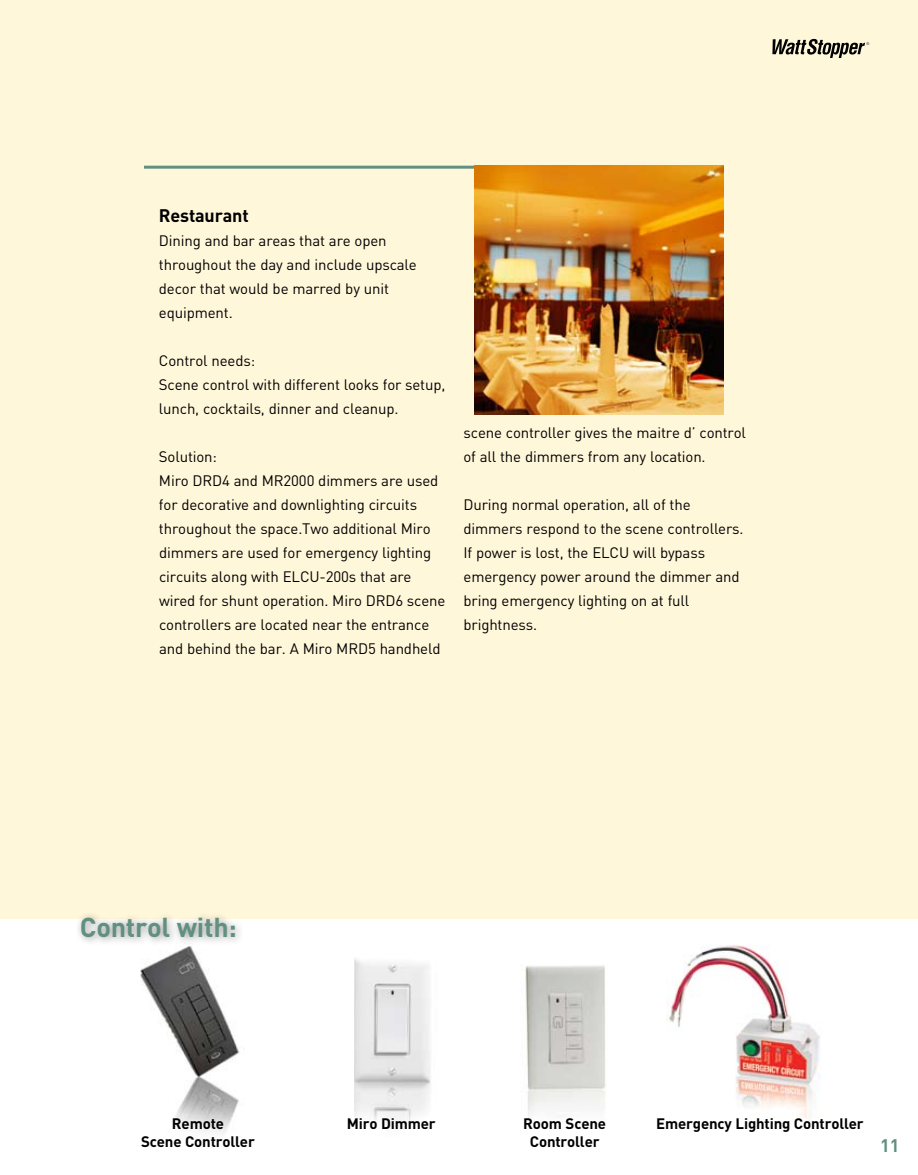
<style>
.page{position:relative;width:918px;height:1175px;background:#fff}
.page>*{position:absolute;margin:0;border:0;box-sizing:border-box;transform-origin:0 0}
.t1{font:700 27px "DINOT";letter-spacing:-.01em;color:#619080}
.t2{font:700 18px "DINOT";letter-spacing:-.01em;color:#000}
.t3{font:700 18px "DINOT";color:#619080}
.t4{font:15px/24px "DINOT";letter-spacing:-.01em;color:#000}
.t5{font:700 15px/18px "DINOT";letter-spacing:-.01em;color:#000;text-align:center}
</style>
<div class="page">
<img style="left:667px;top:945px;width:154px;height:173px">
<div style="left:0;top:0;width:918px;height:918px;background:#fff7da"></div>
<img style="left:525px;top:965px;width:81px;height:153px">
<img style="left:354px;top:958px;width:77px;height:166px">
<img style="left:140px;top:977px;width:100px;height:157px">
<div style="left:75px;top:910px;width:266px;height:67px;background:#000;opacity:.41"></div>
<hr style="left:144px;top:166px;width:361px;height:3px;background:#619080">
<img style="left:475px;top:166px;width:248px;height:248px">
<svg style="left:772px;top:39px;width:97px;height:19px"></svg>
<p class="t2" style="left:159px;top:203px;width:91px">Restaurant</p>
<p class="t4" style="left:159px;top:228px;width:259px">Dining and bar areas that are open throughout the day and include upscale decor that would be marred by unit equipment.</p>
<p class="t4" style="left:159px;top:348px;width:288px">Control needs:<br>Scene control with different looks for setup, lunch, cocktails, dinner and cleanup.</p>
<p class="t4" style="left:159px;top:444px;width:288px">Solution:<br>Miro DRD4 and MR2000 dimmers are used for decorative and downlighting circuits throughout the space.Two additional M iro dimmers are used for emergency lighting circuits along with ELCU-200s that are wired for shunt operation. Miro DRD6 scene controllers are located near the entrance and behind the bar. A Miro MRD5 handheld</p>
<p class="t4" style="left:464px;top:419px;width:284px">scene controller gives the maitre d’ control of all the dimmers from any location.</p>
<p class="t4" style="left:464px;top:491px;width:282px">During normal operation, all of the dimmers respond to the scene controllers.<br>If power is lost, the ELCU will bypass emergency power around the dimmer and bring emergency lighting on at full brightness.</p>
<h1 class="t1" style="left:80px;top:908px;width:158px">Control with:</h1>
<p class="t5" style="left:141px;top:1114px;width:115px">Remote<br>Scene Controller</p>
<p class="t5" style="left:523px;top:1114px;width:84px">Room Scene<br>Controller</p>
<p class="t5" style="left:347px;top:1114px;width:90px">Miro Dimmer</p>
<p class="t5" style="left:656px;top:1114px;width:209px">Emergency Lighting Controller</p>
<p class="t3" style="left:880px;top:1133px;width:21px">11</p>
</div>
